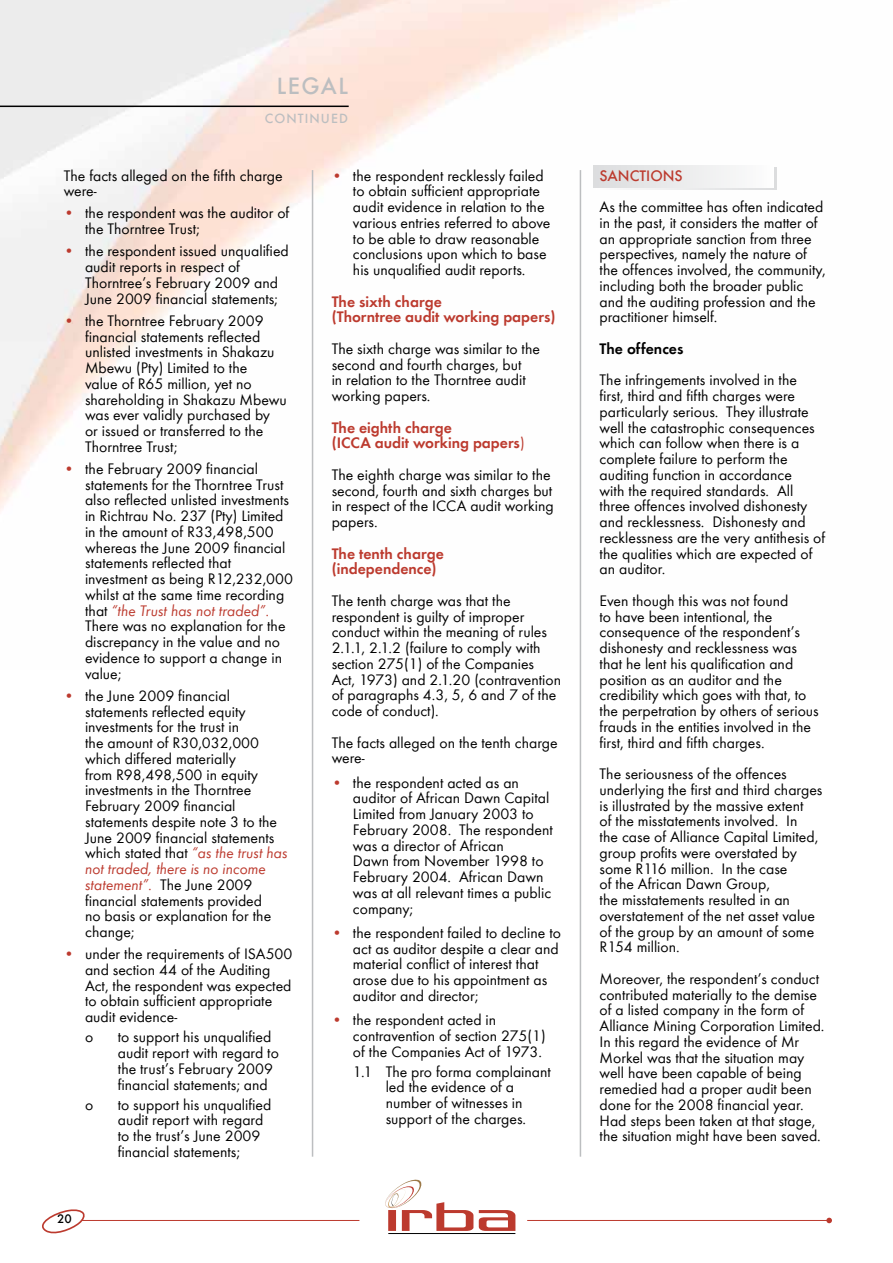
<style>
.page{position:relative;width:893px;height:1263px;background:#fff}
.page>*{position:absolute;margin:0;border:0;box-sizing:border-box;transform-origin:0 0}
.t1{font:500 24.45px "Futura T";letter-spacing:.06em;color:#bcbec0}
.t2{font:15.75px/15.8px "Futura T";color:#000}
.t3{font:600 15.75px/15.8px "Futura T";color:#bc3a2e}
.t4{font:600 15.75px "Futura T";color:#000}
.t5{font:500 15.75px "Futura T";color:#bc3a2e}
.t6{font:500 13.8px "Futura T";letter-spacing:.08em;color:#bcbec0}
.t7{font:500 13.05px "Futura T";color:#000}
.s1{color:#bc3a2e}
.s2{font-style:italic;color:#bc3a2e}
.s3{font-weight:400}
</style>
<div class="page">
<svg style="left:42px;top:1209px;width:43px;height:25px"></svg>
<hr style="left:388px;top:1233px;width:127px;height:1px;background:#000">
<svg style="left:385px;top:1179px;width:88px;height:52px"></svg>
<svg style="left:479px;top:1210px;width:36px;height:21px"></svg>
<hr style="left:82px;top:1220px;width:277px;height:1px;background:#bc3a2e">
<hr style="left:527px;top:1220px;width:304px;height:1px;background:#bc3a2e">
<svg style="left:826px;top:1218px;width:6px;height:5px"></svg>
<hr style="left:0;top:106px;width:349px;height:1px;background:#000">
<svg style="left:596px;top:168px;width:180px;height:21px"></svg>
<div style="left:593px;top:166px;width:180px;height:21px;background:linear-gradient(to right,#dbdcde,#fcfcfc)"></div>
<hr style="left:312px;top:170px;width:1px;height:987px;background:#bcbec0">
<hr style="left:580px;top:170px;width:1px;height:987px;background:#bcbec0">
<h1 class="t1" style="left:277px;top:72px;width:73px">LEGAL</h1>
<p class="t6" style="left:265px;top:110px;width:85px">CONTI NUED</p>
<p class="t2" style="left:64px;top:167px;width:220px">The facts alleged on the fifth charge were-</p>
<p class="t2" style="left:85px;top:205px;width:206px;text-indent:-21px"><span class="s1">•</span> the respondent was the auditor of the Thorntree Trust;</p>
<p class="t2" style="left:85px;top:243px;width:205px;text-indent:-21px"><span class="s1">•</span> the respondent issued unqualified audit reports in respect of<br>Thorntree’s February 2009 and<br>June 2009 financial statements;</p>
<p class="t2" style="left:85px;top:312px;width:203px;text-indent:-21px"><span class="s1">•</span> the Thorntree February 2009 financial statements reflected unlisted investments in Shakazu<br>Mbewu (Pty) Limited to the<br>value of R65 million, yet no shareholding in Shakazu Mbewu was ever validly purchased by or issued or transferred to the<br>Thorntree Trust;</p>
<p class="t2" style="left:85px;top:461px;width:210px;text-indent:-21px"><span class="s1">•</span> the February 2009 financial statements for the Thorntree Trust also reflected unlisted investments in Richtrau No. 237 (Pty) Limited in the amount of R33,498,500 whereas the June 2009 financial statements reflected that investment as being R12,232,000 whilst at the same time recording that <span class="s2">“the Trust has not traded”.<br></span>There was no explanation for the discrepancy in the value and no evidence to support a change in value;</p>
<p class="t2" style="left:85px;top:687px;width:204px;text-indent:-21px"><span class="s1">•</span> the June 2009 financial statements reflected equity investments for the trust in<br>the amount of R30,032,000 which differed materially<br>from R98,498,500 in equity investments in the Thorntree<br>February 2009 financial statements despite note 3 to the<br>June 2009 financial statements which stated that <span class="s2">“as the trust has not traded, there is no income statement”.</span> The June 2009 financial statements provided<br>no basis or explanation for the change;</p>
<p class="t2" style="left:85px;top:946px;width:209px;text-indent:-21px"><span class="s1">•</span> under the requirements of ISA500 and section 44 of the Auditing<br>Act, the respondent was expected to obtain sufficient appropriate audit evidence-</p>
<p class="t2" style="left:85px;top:1029px;width:10px">o</p>
<p class="t2" style="left:118px;top:1029px;width:163px">to support his unqualified audit report with regard to the trust’s February 2009 financial statements; and</p>
<p class="t2" style="left:85px;top:1096px;width:10px">o</p>
<p class="t2" style="left:118px;top:1096px;width:155px">to support his unqualified audit report with regard to the trust’s June 2009 financial statements;</p>
<p class="t7" style="left:57px;top:1211px;width:16px">20</p>
<p class="t2" style="left:353px;top:167px;width:199px;text-indent:-21px"><span class="s1">•</span> the respondent recklessly failed to obtain sufficient appropriate audit evidence in relation to the various entries referred to above to be able to draw reasonable conclusions upon which to base his unqualified audit reports.</p>
<p class="t3" style="left:332px;top:293px;width:225px">The sixth charge<br>(Thorntree audit working papers)</p>
<p class="t2" style="left:332px;top:341px;width:210px">The sixth charge was similar to the second and fourth charges, but<br>in relation to the Thorntree audit working papers.</p>
<p class="t3" style="left:332px;top:419px;width:194px">The eighth charge<br>(ICCA audit working papers<span class="s3">)</span></p>
<p class="t2" style="left:332px;top:467px;width:224px">The eighth charge was similar to the second, fourth and sixth charges but in respect of the ICCA audit working papers.</p>
<p class="t3" style="left:332px;top:545px;width:114px">The tenth charge (independence)</p>
<p class="t2" style="left:332px;top:593px;width:231px">The tenth charge was that the respondent is guilty of improper conduct within the meaning of rules<br>2.1.1, 2.1.2 (failure to comply with section 275(1) of the Companies<br>Act, 1973) and 2.1.20 (contravention of paragraphs 4.3, 5, 6 and 7 of the code of conduct).</p>
<p class="t2" style="left:332px;top:734px;width:228px">The facts alleged on the tenth charge were-</p>
<p class="t2" style="left:353px;top:774px;width:201px;text-indent:-21px"><span class="s1">•</span> the respondent acted as an auditor of African Dawn Capital<br>Limited from January 2003 to<br>February 2008. The respondent was a director of African<br>Dawn from November 1998 to<br>February 2004. African Dawn was at all relevant times a public company;</p>
<p class="t2" style="left:353px;top:925px;width:210px;text-indent:-21px"><span class="s1">•</span> the respondent failed to decline to act as auditor despite a clear and material conflict of interest that arose due to his appointment as auditor and director;</p>
<p class="t2" style="left:353px;top:1012px;width:194px;text-indent:-21px"><span class="s1">•</span> the respondent acted in contravention of section 275(1) of the Companies Act of 1973.</p>
<p class="t2" style="left:353px;top:1063px;width:200px;text-align:center">1.1 The pro forma complainant led the evidence of a<br>number of witnesses in<br>support of the charges.</p>
<p class="t5" style="left:600px;top:166px;width:85px">SANCTIONS</p>
<p class="t2" style="left:600px;top:199px;width:228px">As the committee has often indicated in the past, it considers the matter of an appropriate sanction from three perspectives, namely the nature of the offences involved, the community, including both the broader public and the auditing profession and the practitioner himself.</p>
<p class="t4" style="left:600px;top:339px;width:85px">The offences</p>
<p class="t2" style="left:600px;top:372px;width:227px">The infringements involved in the first, third and fifth charges were particularly serious. They illustrate well the catastrophic consequences which can follow when there is a complete failure to perform the auditing function in accordance<br>with the required standards. All three offences involved dishonesty and recklessness. Dishonesty and recklessness are the very antithesis of the qualities which are expected of an auditor.</p>
<p class="t2" style="left:600px;top:593px;width:221px">Even though this was not found<br>to have been intentional, the consequence of the respondent’s dishonesty and recklessness was that he lent his qualification and position as an auditor and the credibility which goes with that, to the perpetration by others of serious frauds in the entities involved in the first, third and fifth charges.</p>
<p class="t2" style="left:600px;top:766px;width:224px">The seriousness of the offences underlying the first and third charges is illustrated by the massive extent<br>of the misstatements involved. In<br>the case of Alliance Capital Limited, group profits were overstated by some R116 million. In the case<br>of the African Dawn Group,<br>the misstatements resulted in an overstatement of the net asset value of the group by an amount of some<br>R154 million.</p>
<p class="t2" style="left:600px;top:971px;width:226px">Moreover, the respondent’s conduct contributed materially to the demise of a listed company in the form of Alliance Mining Corporation Limited.<br>In this regard the evidence of Mr Morkel was that the situation may well have been capable of being remedied had a proper audit been done for the 2008 financial year.<br>Had steps been taken at that stage, the situation might have been saved.</p>
</div>
